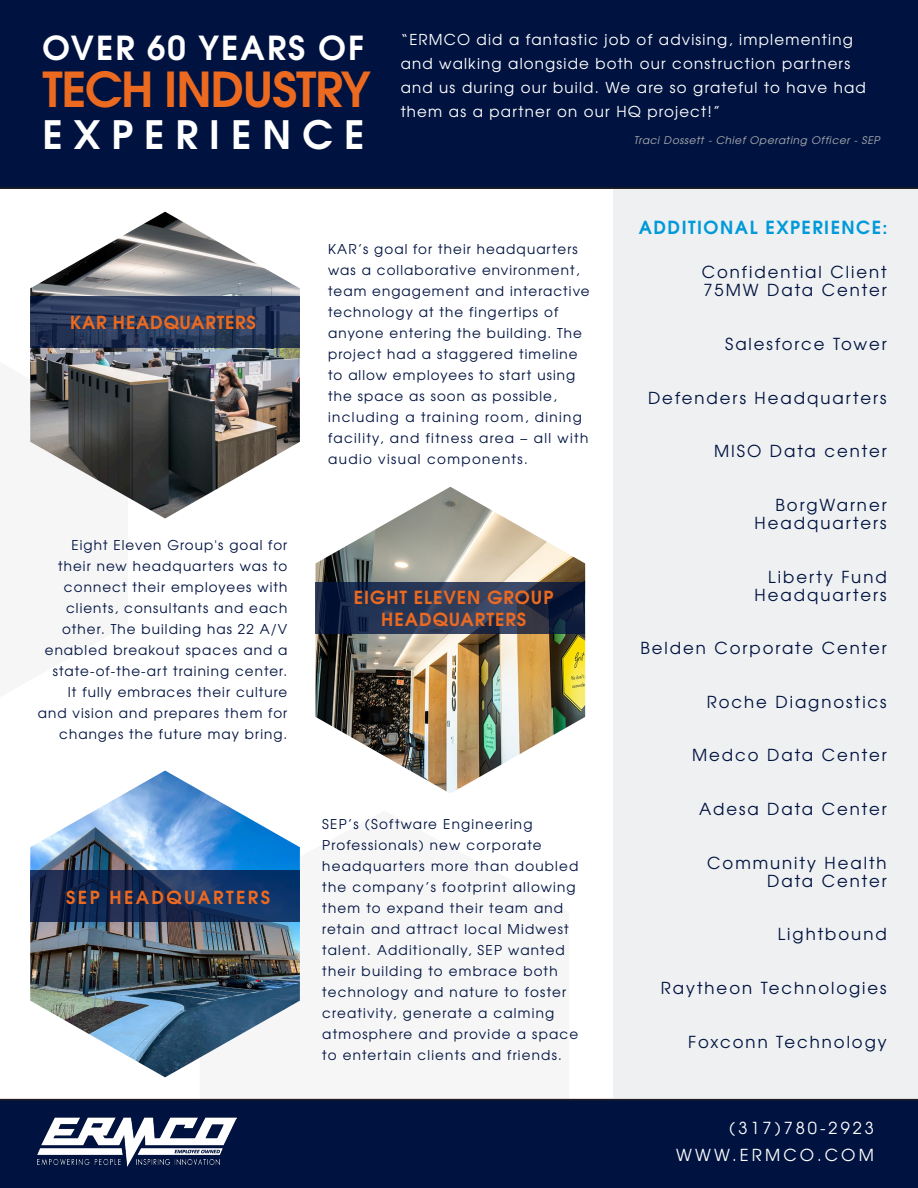
<style>
.page{position:relative;width:918px;height:1188px;background:#fff}
.page>*{position:absolute;margin:0;border:0;box-sizing:border-box;transform-origin:0 0}
.t1{font:700 48px "Te X Gyre Adventor";letter-spacing:-.025em;color:#ec6a20}
.t2{font:700 39px "Te X Gyre Adventor";letter-spacing:.285em;color:#fff}
.t3{font:700 33px "Te X Gyre Adventor";letter-spacing:.065em;color:#fff}
.t4{font:700 18px/21.6px "Te X Gyre Adventor";letter-spacing:.055em;color:#ec6a20;text-align:center}
.t5{font:700 18px "Te X Gyre Adventor";letter-spacing:.08em;color:#009ada}
.t6{font:700 18px "Te X Gyre Adventor";letter-spacing:.135em;color:#ec6a20}
.t7{font:16.5px/18px "Te X Gyre Adventor";letter-spacing:.12em;color:#001340;text-align:right}
.t8{font:16.5px/27px "Te X Gyre Adventor";letter-spacing:.18em;color:#fff;text-align:right}
.t9{font:15px/24px "Te X Gyre Adventor";letter-spacing:.08em;color:#fff}
.t10{font:13.5px/21px "Te X Gyre Adventor";letter-spacing:.08em;color:#001340}
.t11{font:italic 10.5px "Te X Gyre Adventor";letter-spacing:.06em;color:#adaeb2}
</style>
<div class="page">
<img style="left:316px;top:487px;width:269px;height:306px">
<img style="left:30px;top:771px;width:270px;height:306px">
<div style="left:0;top:0;width:918px;height:189px;background:#001340"></div>
<div style="left:0;top:1099px;width:918px;height:89px;background:#001340"></div>
<img style="left:30px;top:212px;width:270px;height:307px">
<div style="left:614px;top:189px;width:304px;height:910px;background:#eff0f1"></div>
<svg style="left:30px;top:870px;width:269px;height:52px;background:#152e59"></svg>
<svg style="left:316px;top:582px;width:269px;height:52px;background:#24304e"></svg>
<svg style="left:31px;top:296px;width:269px;height:52px;background:#29395b"></svg>
<img style="left:37px;top:1118px;width:199px;height:48px">
<h3 class="t3" style="left:42px;top:19px;width:323px">OVER 60 YEARS OF</h3>
<h1 class="t1" style="left:42px;top:48px;width:330px">TECH INDUSTRY</h1>
<h2 class="t2" style="left:42px;top:101px;width:323px">EXPERIENCE</h2>
<p class="t9" style="left:401px;top:27px;width:467px">“ERMCO did a fantastic job of advising, implementing and walking alongside both our construction partners and us during our build. We are so grateful to have had them as a partner on our HQ project!”</p>
<p class="t11" style="left:634px;top:132px;width:247px">Traci Dossett - Chief Operating Officer - SEP</p>
<h3 class="t5" style="left:639px;top:212px;width:250px">ADDITIONAL EXPERIENCE:</h3>
<h3 class="t4" style="left:70px;top:310px;width:187px">KAR HEADQUARTERS</h3>
<p class="t10" style="left:38px;top:534px;width:251px;text-align:right">Eight Eleven Group's goal for their new headquarters was to connect their employees with clients, consultants and each other. The building has 22 A/V enabled breakout spaces and a state-of-the-art training center.<br>It fully embraces their culture and vision and prepares them for changes the future may bring.</p>
<h3 class="t6" style="left:66px;top:881px;width:205px">SEP HEADQUARTERS</h3>
<p class="t10" style="left:328px;top:237px;width:263px">KAR’s goal for their headquarters was a collaborative environment, team engagement and interactive technology at the fingertips of anyone entering the building. The project had a staggered timeline to allow employees to start using the space as soon as possible, including a training room, dining facility, and fitness area – all with audio visual components.</p>
<h3 class="t4" style="left:354px;top:585px;width:201px">EIGHT ELEVEN GROUP<br>HEADQUARTERS</h3>
<p class="t10" style="left:322px;top:813px;width:258px">SEP’s (Software Engineering<br>Professionals) new corporate headquarters more than doubled the company’s footprint allowing them to expand their team and retain and attract local Midwest talent. Additionally, SEP wanted their building to embrace both technology and nature to foster creativity, generate a calming atmosphere and provide a space to entertain clients and friends.</p>
<p class="t7" style="left:702px;top:262px;width:186px;text-align:left">Confidential Client<br>75MW Data Center</p>
<p class="t7" style="left:725px;top:334px;width:163px">Salesforce Tower</p>
<p class="t7" style="left:648px;top:387px;width:240px">Defenders Headquarters</p>
<p class="t7" style="left:714px;top:441px;width:174px">MISO Data center</p>
<p class="t7" style="left:755px;top:495px;width:134px">BorgWarner<br>Headquarters</p>
<p class="t7" style="left:755px;top:566px;width:134px">Liberty Fund<br>Headquarters</p>
<p class="t7" style="left:640px;top:638px;width:248px">Belden Corporate Center</p>
<p class="t7" style="left:707px;top:692px;width:181px">Roche Diagnostics</p>
<p class="t7" style="left:692px;top:745px;width:196px">Medco Data Center</p>
<p class="t7" style="left:699px;top:799px;width:189px">Adesa Data Center</p>
<p class="t7" style="left:707px;top:853px;width:181px">Community Health<br>Data Center</p>
<p class="t7" style="left:778px;top:924px;width:110px">Lightbound</p>
<p class="t7" style="left:661px;top:978px;width:227px">Raytheon Technologies</p>
<p class="t7" style="left:688px;top:1032px;width:200px">Foxconn Technology</p>
<p class="t8" style="left:676px;top:1114px;width:199px">(317)780-2923<br>WWW.ERMCO.COM</p>
</div>
